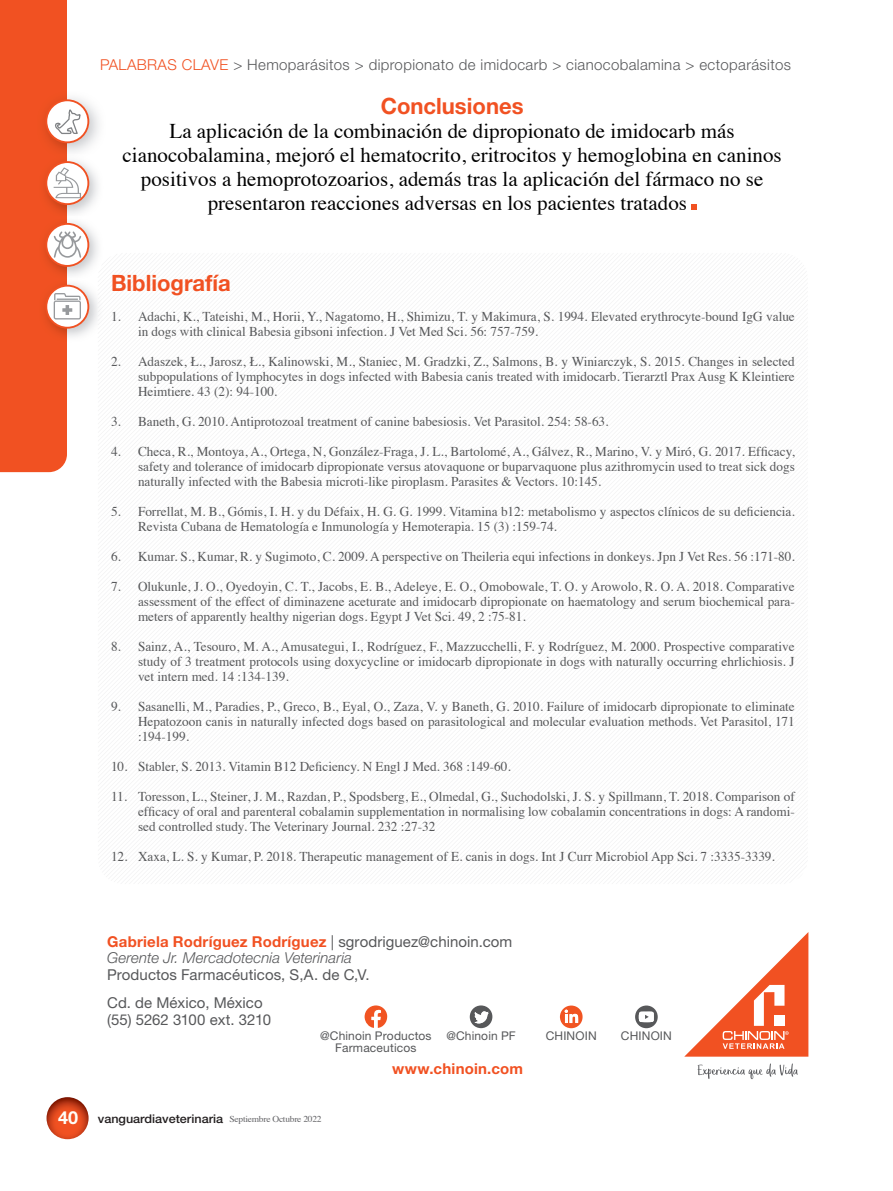
<style>
.page{position:relative;width:893px;height:1191px;background:#fff}
.page>*{position:absolute;margin:0;border:0;box-sizing:border-box;transform-origin:0 0}
.t1{font:700 22.5px "Helvetica Neue LT Std";color:#f15122}
.t2{font:21px/24px "Times";color:#000;text-align:center}
.t3{font:italic 300 15px/16.5px "Helvetica Neue LT Std";letter-spacing:.005em;color:#57585a}
.t4{font:300 15px "Helvetica Neue LT Std";letter-spacing:.025em;color:#57585a}
.t5{font:15px/28.5px "Helvetica Neue LT Std";letter-spacing:.005em;color:#57585a}
.t6{font:700 15px "Helvetica Neue LT Std";letter-spacing:.015em;color:#f15122}
.t7{font:13.5px/15px "Times";color:#57585a;text-align:justify}
.t8{font:12px/12px "Helvetica Neue LT Std";letter-spacing:.01em;color:#57585a;text-align:center}
.t9{font:500 12px "Helvetica Neue LT Std";color:#231f20;scale:1.05 1}
.s1{color:#f15122}
.s2{font-weight:700;font-style:normal;color:#f15122}
.s3{font-weight:400;font-style:normal}
.s4{font-weight:700;font-size:18px;color:#fffef8}
.s5{font-family:"Times";font-weight:400;font-size:9px;color:#636366}
</style>
<div class="page">
<img style="left:47px;top:1097px;width:42px;height:42px;border-radius:21px">
<img style="left:81px;top:286px;width:17px;height:49px">
<svg style="left:46px;top:286px;width:42px;height:42px"></svg>
<div style="left:45px;top:285px;width:44px;height:44px;border:2px solid #f15122;border-radius:50%"></div>
<img style="left:81px;top:100px;width:18px;height:50px">
<svg style="left:46px;top:100px;width:42px;height:42px"></svg>
<div style="left:45px;top:99px;width:44px;height:44px;border:2px solid #f15122;border-radius:50%"></div>
<img style="left:81px;top:162px;width:17px;height:111px">
<svg style="left:46px;top:224px;width:42px;height:42px"></svg>
<div style="left:45px;top:223px;width:44px;height:44px;border:2px solid #f15122;border-radius:50%"></div>
<img style="left:81px;top:217px;width:17px;height:2px">
<svg style="left:46px;top:162px;width:42px;height:42px"></svg>
<svg style="left:0;top:0;width:81px;height:472px"></svg>
<div style="left:45px;top:161px;width:44px;height:44px;border:2px solid #f15122;border-radius:50%"></div>
<svg style="left:365px;top:1005px;width:22px;height:23px"></svg>
<svg style="left:470px;top:1005px;width:23px;height:23px"></svg>
<svg style="left:560px;top:1005px;width:23px;height:23px"></svg>
<svg style="left:635px;top:1005px;width:23px;height:23px"></svg>
<svg style="left:698px;top:1063px;width:100px;height:16px"></svg>
<svg style="left:685px;top:932px;width:123px;height:124px"></svg>
<svg style="left:691px;top:204px;width:5px;height:6px"></svg>
<p class="t4" style="left:100px;top:56px;width:692px"><span class="s1">PALABRAS CLAVE</span> &gt; Hemoparásitos &gt; dipropionato de imidocarb &gt; cianocobalamina &gt; ectoparásitos</p>
<h1 class="t1" style="left:381px;top:92px;width:144px">Conclusiones</h1>
<p class="t2" style="left:123px;top:117px;width:661px">La aplicación de la combinación de dipropionato de imidocarb más cianocobalamina, mejoró el hematocrito, eritrocitos y hemoglobina en caninos positivos a hemoprotozoarios, además tras la aplicación del fármaco no se presentaron reacciones adversas en los pacientes tratados</p>
<h1 class="t1" style="left:111px;top:269px;width:121px">Bibliografía</h1>
<p class="t7" style="left:138px;top:307px;width:658px;text-indent:-27px">1. Adachi, K., Tateishi, M., Horii, Y., Nagatomo, H., Shimizu, T. y Makimura, S. 1994. Elevated erythrocyte-bound IgG value in dogs with clinical Babesia gibsoni infection. J Vet Med Sci. 56: 757-759.</p>
<p class="t7" style="left:138px;top:352px;width:658px;text-indent:-27px">2. Adaszek, Ł., Jarosz, Ł., Kalinowski, M., Staniec, M. Gradzki, Z., Salmons, B. y Winiarczyk, S. 2015. Changes in selected subpopulations of lymphocytes in dogs infected with Babesia canis treated with imidocarb. Tierarztl Prax Ausg K Kleintiere Heimtiere. 43 (2): 94-100.</p>
<p class="t7" style="left:111px;top:412px;width:499px">3. Baneth, G. 2010. Antiprotozoal treatment of canine babesiosis. Vet Parasitol. 254: 58-63.</p>
<p class="t7" style="left:138px;top:442px;width:658px;text-indent:-27px">4. Checa, R., Montoya, A., Ortega, N, González-Fraga, J. L., Bartolomé, A., Gálvez, R., Marino, V. y Miró, G. 2017. Efficacy, safety and tolerance of imidocarb dipropionate versus atovaquone or buparvaquone plus azithromycin used to treat sick dogs naturally infected with the Babesia microti-like piroplasm. Parasites &amp; Vectors. 10:145.</p>
<p class="t7" style="left:138px;top:502px;width:658px;text-indent:-27px">5. Forrellat, M. B., Gómis, I. H. y du Défaix, H. G. G. 1999. Vitamina b12: metabolismo y aspectos clínicos de su deficiencia.<br>Revista Cubana de Hematología e Inmunología y Hemoterapia. 15 (3) :159-74.</p>
<p class="t7" style="left:111px;top:547px;width:685px">6. Kumar. S., Kumar, R. y Sugimoto, C. 2009. A perspective on Theileria equi infections in donkeys. Jpn J Vet Res. 56 :171-80.</p>
<p class="t7" style="left:138px;top:577px;width:658px;text-indent:-27px">7. Olukunle, J. O., Oyedoyin, C. T., Jacobs, E. B., Adeleye, E. O., Omobowale, T. O. y Arowolo, R. O. A. 2018. Comparative assessment of the effect of diminazene aceturate and imidocarb dipropionate on haematology and serum biochemical para&shy;meters of apparently healthy nigerian dogs. Egypt J Vet Sci. 49, 2 :75-81.</p>
<p class="t7" style="left:138px;top:637px;width:658px;text-indent:-27px">8. Sainz, A., Tesouro, M. A., Amusategui, I., Rodríguez, F., Mazzucchelli, F. y Rodríguez, M. 2000. Prospective comparative study of 3 treatment protocols using doxycycline or imidocarb dipropionate in dogs with naturally occurring ehrlichiosis. J vet intern med. 14 :134-139.</p>
<p class="t7" style="left:138px;top:697px;width:658px;text-indent:-27px">9. Sasanelli, M., Paradies, P., Greco, B., Eyal, O., Zaza, V. y Baneth, G. 2010. Failure of imidocarb dipropionate to eliminate Hepatozoon canis in naturally infected dogs based on parasitological and molecular evaluation methods. Vet Parasitol, 171 :194-199.</p>
<p class="t7" style="left:111px;top:757px;width:401px">10. Stabler, S. 2013. Vitamin B12 Deficiency. N Engl J Med. 368 :149-60.</p>
<p class="t7" style="left:138px;top:787px;width:658px;text-indent:-27px">11. Toresson, L., Steiner, J. M., Razdan, P., Spodsberg, E., Olmedal, G., Suchodolski, J. S. y Spillmann, T. 2018. Comparison of efficacy of oral and parenteral cobalamin supplementation in normalising low cobalamin concentrations in dogs: A randomi&shy;sed controlled study. The Veterinary Journal. 232 :27-32</p>
<p class="t7" style="left:111px;top:847px;width:665px">12. Xaxa, L. S. y Kumar, P. 2018. Therapeutic management of E. canis in dogs. Int J Curr Microbiol App Sci. 7 :3335-3339.</p>
<p class="t3" style="left:107px;top:933px;width:407px"><span class="s2">Gabriela Rodríguez Rodríguez</span> <span class="s3">| sgrodriguez@chinoin.com<br></span>Gerente Jr. Mercadotecnia Veterinaria</p>
<p class="t5" style="left:107px;top:960px;width:264px">Productos Farmacéuticos, S,A. de C,V.<br>Cd. de México, México</p>
<p class="t5" style="left:107px;top:1005px;width:165px">(55) 5262 3100 ext. 3210</p>
<p class="t6" style="left:392px;top:1059px;width:133px">www.chinoin.com</p>
<p class="t8" style="left:320px;top:1029px;width:113px">@Chinoin Productos<br>Farmaceuticos</p>
<p class="t8" style="left:446px;top:1029px;width:71px">@Chinoin PF</p>
<p class="t8" style="left:546px;top:1029px;width:52px">CHINOIN</p>
<p class="t8" style="left:621px;top:1029px;width:52px">CHINOIN</p>
<p class="t9" style="left:58px;top:1111px;width:252px"><span class="s4">40</span> vanguardiaveterinaria <span class="s5">Septiembre Octubre 2022</span></p>
</div>
